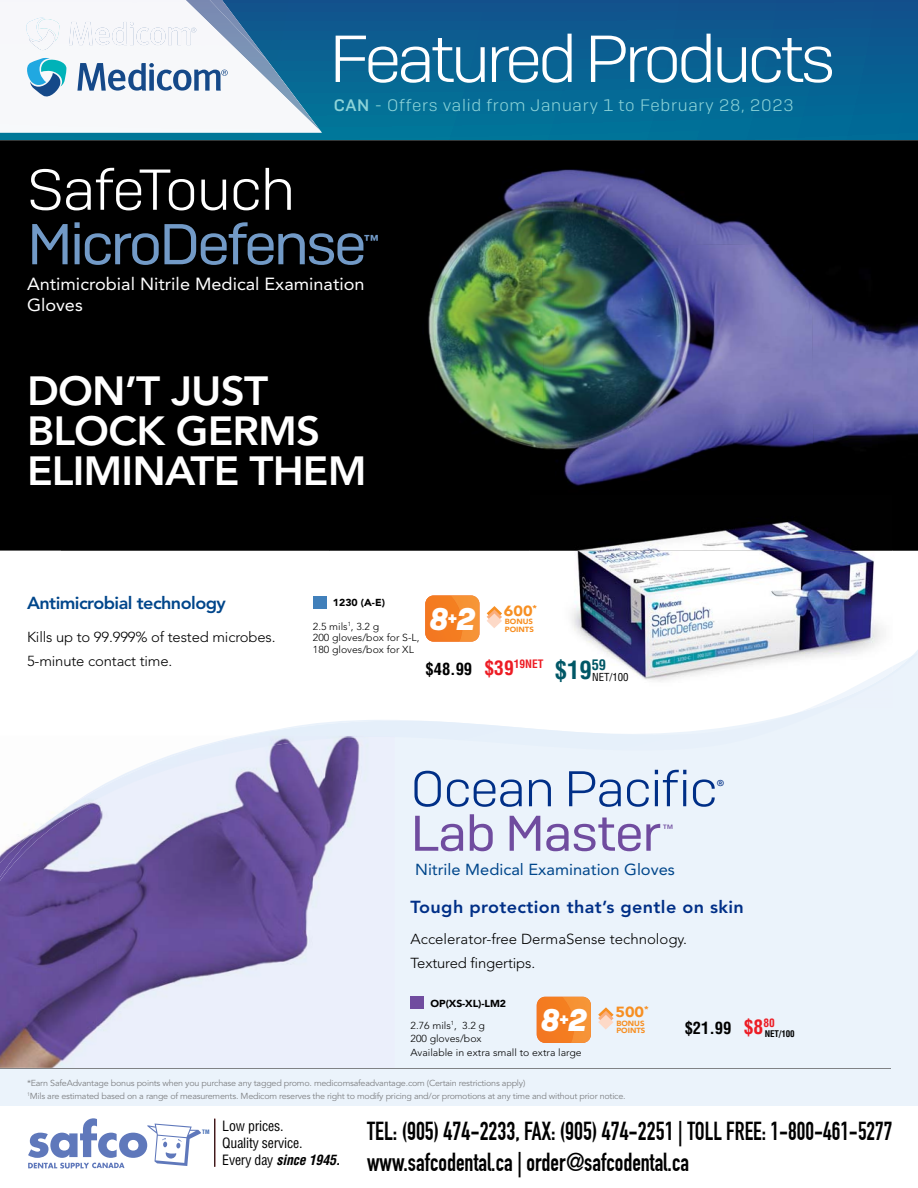
<style>
.page{position:relative;width:918px;height:1188px;background:#fff}
.page>*{position:absolute;margin:0;border:0;box-sizing:border-box;transform-origin:0 0}
.t1{font:300 66.15px "Camber W04";letter-spacing:-.06em;color:#fff;scale:1.04 1}
.t2{font:57.45px "Camber W04";letter-spacing:-.05em;color:#729ac7;scale:1.04 1}
.t3{font:300 57.45px "Camber W04";letter-spacing:-.02em;color:#fff;scale:1.04 1}
.t4{font:300 49.95px "Camber W04";letter-spacing:-.02em;color:#002f87;scale:1.04 1}
.t5{font:49.95px "Camber W04";letter-spacing:-.02em;color:#704c9f;scale:1.04 1}
.t6{font:800 40.5px/40.5px "Avenir LT Std";letter-spacing:-.02em;color:#fff;scale:1.04 1}
.t7{font:italic 700 31.2px "Camber W04";color:#fff;scale:.96 1}
.t8{font:25.5px/30.6px "DIN Engschrift LT Alternate";color:#000;scale:.94 1}
.t9{font:italic 700 18.15px "Camber W04";color:#fff;scale:.96 1}
.t10{font:17.4px/21px "Avenir LT Std";color:#fff;scale:1.04 1}
.t11{font:800 17.4px "Avenir LT Std";letter-spacing:.02em;color:#002f87;scale:1.04 1}
.t12{font:800 17.4px "Avenir LT Std";letter-spacing:-.03em;color:#00468b;scale:1.04 1}
.t13{font:300 16.65px "Camber W04";letter-spacing:.04em;color:#8cd3d8;scale:1.04 1}
.t14{font:700 condensed 16.5px "Helvetica LT Std";color:#000}
.t15{font:15.9px "Avenir LT Std";color:#00468b;scale:1.04 1}
.t16{font:900 14.7px "Avenir";color:#f78f22;scale:1.1 1}
.t17{font:300 14.4px/24.6px "Avenir LT Std";letter-spacing:-.01em;color:#000;scale:1.04 1}
.t18{font:300 14.4px/24.6px "Avenir LT Std";letter-spacing:-.01em;color:#000}
.t19{font:14.4px "Camber W04";color:#002f87;scale:1.04 1}
.t20{font:900 14.25px "Avenir LT Std";color:#729ac7;scale:1.04 1}
.t21{font:condensed 13.8px/16.6px "Helvetica LT Std";letter-spacing:-.015em;color:#000}
.t22{font:condensed 10.8px "Helvetica LT Std";color:#000}
.t23{font:500 10.5px "Avenir LT Std";color:#704c9f;scale:1.04 1}
.t24{font:300 10.05px/11.6px "Avenir LT Std";color:#000;scale:1.04 1}
.t25{font:900 10.05px/22px "Avenir LT Std";letter-spacing:-.01em;color:#000;scale:1.04 1}
.t26{font:700 condensed 9px "Helvetica LT Std";letter-spacing:-.01em;color:#000}
.t27{font:8.7px/13px "Avenir LT Std";letter-spacing:-.025em;color:#808285;scale:1.04 1}
.t28{font:900 7.5px "Avenir";color:#f78f22;scale:1.04 1}
.t29{font:700 condensed 5.85px "Helvetica LT Std";color:#3763af}
.s1{font-weight:500}
.s2{font-size:31.2px}
.s3{font-size:19.5px;color:#ed1c24}
.s4{font-size:24.6px;color:#005766}
.s5{font-weight:300}
.s6{font-weight:700;font-style:italic}
</style>
<div class="page">
<hr style="left:214px;top:1119px;width:1px;height:48px;background:#000">
<svg style="left:28px;top:1118px;width:173px;height:51px"></svg>
<svg style="left:0;top:0;width:918px;height:140px;background:#086392"></svg>
<div style="left:0;top:616px;width:918px;height:489px;background:#ebf3fb"></div>
<hr style="left:0;top:1068px;width:891px;height:1px;background:#808285">
<div style="left:0;top:595px;width:918px;height:141px;background:#fff"></div>
<svg style="left:247px;top:653px;width:671px;height:83px"></svg>
<svg style="left:242px;top:656px;width:670px;height:80px"></svg>
<div style="left:0;top:140px;width:918px;height:411px;background:#000"></div>
<div style="left:58px;top:302px;width:269px;height:249px;background:#000"></div>
<img style="left:57px;top:143px;width:485px;height:159px">
<img style="left:327px;top:297px;width:215px;height:254px">
<img style="left:542px;top:246px;width:269px;height:248px">
<img style="left:541px;top:141px;width:377px;height:105px">
<img style="left:811px;top:243px;width:107px;height:256px">
<img style="left:893px;top:499px;width:25px;height:52px">
<img style="left:101px;top:881px;width:212px;height:144px">
<img style="left:0;top:881px;width:101px;height:187px">
<img style="left:0;top:736px;width:360px;height:145px">
<img style="left:62px;top:736px;width:185px;height:75px">
<div style="left:411px;top:997px;width:13px;height:12px;background:#704c9f"></div>
<svg style="left:598px;top:1007px;width:16px;height:23px"></svg>
<svg style="left:537px;top:997px;width:25px;height:46px"></svg>
<img style="left:562px;top:997px;width:29px;height:46px">
<svg style="left:487px;top:606px;width:15px;height:22px"></svg>
<svg style="left:425px;top:596px;width:26px;height:46px"></svg>
<img style="left:451px;top:596px;width:28px;height:46px">
<img style="left:0;top:0;width:322px;height:133px">
<svg style="left:23px;top:17px;width:205px;height:82px"></svg>
<img style="left:529px;top:494px;width:364px;height:214px">
<img style="left:810px;top:666px;width:83px;height:42px">
<svg style="left:529px;top:605px;width:8px;height:27px"></svg>
<div style="left:313px;top:596px;width:13px;height:13px;background:#4180bb"></div>
<h1 class="t1" style="left:329px;top:20px;width:489px">Featured Products</h1>
<h3 class="t13" style="left:334px;top:95px;width:444px"><span class="s1">CAN</span> - Offers valid from January 1 to February 28, 2023</h3>
<h2 class="t3" style="left:27px;top:156px;width:260px">SafeTouch</h2>
<h2 class="t2" style="left:27px;top:211px;width:328px">MicroDefense</h2>
<h3 class="t20" style="left:364px;top:231px;width:16px">™</h3>
<h3 class="t10" style="left:27px;top:275px;width:326px">Antimicrobial Nitrile Medical Examination<br>Gloves</h3>
<h3 class="t6" style="left:27px;top:372px;width:328px">DON’T JUST<br>BLOCK GERMS<br>ELIMINATE THEM</h3>
<h3 class="t12" style="left:27px;top:594px;width:193px">Antimicrobial technology</h3>
<h3 class="t18" style="left:27px;top:625px;width:250px">Kills up to 99.999% of tested microbes.<br>5-minute contact time.</h3>
<p class="t25" style="left:333px;top:592px;width:52px">1230 (A-E)</p>
<p class="t24" style="left:313px;top:621px;width:104px">2.5 mils<sup>1</sup>, 3.2 g<br>200 gloves/box for S-L,<br>180 gloves/box for XL</p>
<h3 class="t7" style="left:430px;top:601px;width:21px">8</h3>
<h3 class="t9" style="left:448px;top:608px;width:30px">+<span class="s2">2</span></h3>
<h3 class="t16" style="left:504px;top:601px;width:32px">600<sup>*</sup></h3>
<p class="t28" style="left:505px;top:617px;width:29px">BONUS</p>
<p class="t28" style="left:505px;top:624px;width:29px">POINTS</p>
<h3 class="t14" style="left:426px;top:663px;width:182px">$48.99 <span class="s3">$39</span><sup>19NET</sup> <span class="s4">$19</span><sup>59</sup></h3>
<p class="t22" style="left:592px;top:673px;width:38px">NET/100</p>
<h3 class="t4" style="left:411px;top:760px;width:297px">Ocean Pacific</h3>
<h3 class="t19" style="left:716px;top:776px;width:9px">®</h3>
<h3 class="t5" style="left:411px;top:804px;width:243px">Lab Master</h3>
<p class="t23" style="left:663px;top:822px;width:12px">™</p>
<h3 class="t15" style="left:415px;top:862px;width:251px">Nitrile Medical Examination Gloves</h3>
<h3 class="t11" style="left:411px;top:899px;width:322px">Tough protection that’s gentle on skin</h3>
<h3 class="t17" style="left:411px;top:927px;width:267px">Accelerator-free DermaSense technology.<br>Textured fingertips.</h3>
<h3 class="t16" style="left:615px;top:1002px;width:32px">500<sup>*</sup></h3>
<p class="t28" style="left:616px;top:1018px;width:29px">BONUS</p>
<p class="t25" style="left:411px;top:992px;width:93px;text-indent:20px">OP(XS-XL)-LM2<br><span class="s5">2.76 mils</span><sup>1</sup><span class="s5">, 3.2 g</span></p>
<p class="t24" style="left:411px;top:1032px;width:166px;line-height:14.4px">200 gloves/box<br>Available in extra small to extra large</p>
<h3 class="t7" style="left:541px;top:1002px;width:21px">8</h3>
<h3 class="t9" style="left:559px;top:1009px;width:30px">+<span class="s2">2</span></h3>
<h3 class="t14" style="left:685px;top:1022px;width:91px">$21.99 <span class="s3">$8</span><sup>80</sup></h3>
<p class="t28" style="left:616px;top:1026px;width:29px">POINTS</p>
<p class="t26" style="left:765px;top:1030px;width:31px">NET/100</p>
<p class="t27" style="left:27px;top:1077px;width:577px">*Earn SafeAdvantage bonus points when you purchase any tagged promo. medicomsafeadvantage.com (Certain restrictions apply)<br><sup>1</sup>Mils are estimated based on a range of measurements. Medicom reserves the right to modify pricing and/or promotions at any time and without prior notice.</p>
<p class="t29" style="left:202px;top:1130px;width:9px">TM</p>
<h3 class="t21" style="left:222px;top:1120px;width:120px">Low prices.<br>Quality service.<br>Every day <span class="s6">since 1945.</span></h3>
<h3 class="t8" style="left:367px;top:1116px;width:560px">TEL: (905) 474-2233, FAX: (905) 474-2251 | TOLL FREE: 1-800-461-5277 www.safcodental.ca | order@safcodental.ca</h3>
</div>
